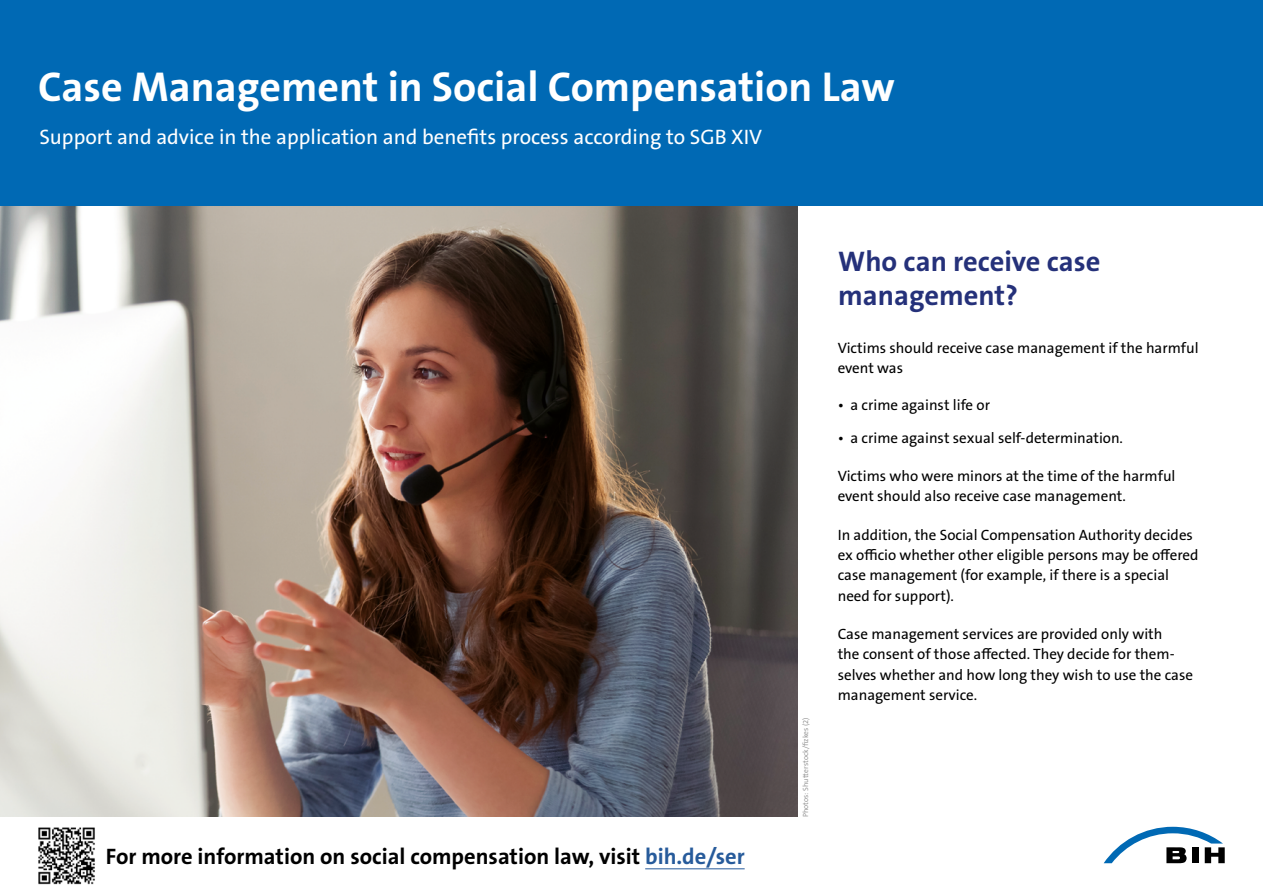
<style>
.page{position:relative;width:1263px;height:893px;background:#fff}
.page>*{position:absolute;margin:0;border:0;box-sizing:border-box;transform-origin:0 0}
.BIH_H1{font:700 42px "The Sans B W7";color:#fff}
.Titel__Headline_24pt_120{font:700 28.5px/34.2px "The Sans B W7";color:#25317a}
.t1{font:700 22.5px "The Sans B W7";color:#000}
.Fliesstext{font:21px "The Sans B W5 Plain";color:#fff}
.Innen__Copy_9pt_135{font:15px/20.2px "The Sans B W5 Plain";color:#000}
.t2{font:300 7.5px "The Sans B W4";color:#878787}
.s1{color:#275b9b}
</style>
<div class="page">
<img style="left:0;top:206px;width:797px;height:610px">
<hr style="left:645px;top:868px;width:100px;height:1px;background:#275b9b">
<svg style="left:1104px;top:827px;width:121px;height:36px"></svg>
<div style="left:0;top:0;width:1263px;height:206px;background:#0069b4"></div>
<img style="left:38px;top:827px;width:57px;height:58px">
<h1 class="BIH_H1" style="left:38px;top:60px;width:858px">Case Management in Social Compensation Law</h1>
<p class="Fliesstext" style="left:39px;top:123px;width:724px">Support and advice in the application and benefits process according to SGB XIV</p>
<h2 class="Titel__Headline_24pt_120" style="left:838px;top:244px;width:264px">Who can receive case management?</h2>
<p class="Innen__Copy_9pt_135" style="left:838px;top:338px;width:362px">Victims should receive case management if the harmful event was</p>
<p class="Innen__Copy_9pt_135" style="left:838px;top:394px;width:154px">• a crime against life or</p>
<p class="t1" style="left:106px;top:841px;width:640px">For more information on social compensation law, visit <span class="s1">bih.de/ser</span></p>
<p class="t2" style="left:801px;top:817px;width:101px;rotate:-90deg">Photos: Shutterstock/fizkes (2)</p>
<p class="Innen__Copy_9pt_135" style="left:838px;top:427px;width:287px">• a crime against sexual self-determination.</p>
<p class="Innen__Copy_9pt_135" style="left:838px;top:466px;width:339px">Victims who were minors at the time of the harmful event should also receive case management.</p>
<p class="Innen__Copy_9pt_135" style="left:838px;top:525px;width:362px">In addition, the Social Compensation Authority decides ex officio whether other eligible persons may be offered case management (for example, if there is a special need for support).</p>
<p class="Innen__Copy_9pt_135" style="left:838px;top:624px;width:357px">Case management services are provided only with<br>the consent of those affected. They decide for them&shy;selves whether and how long they wish to use the case management service.</p>
</div>
